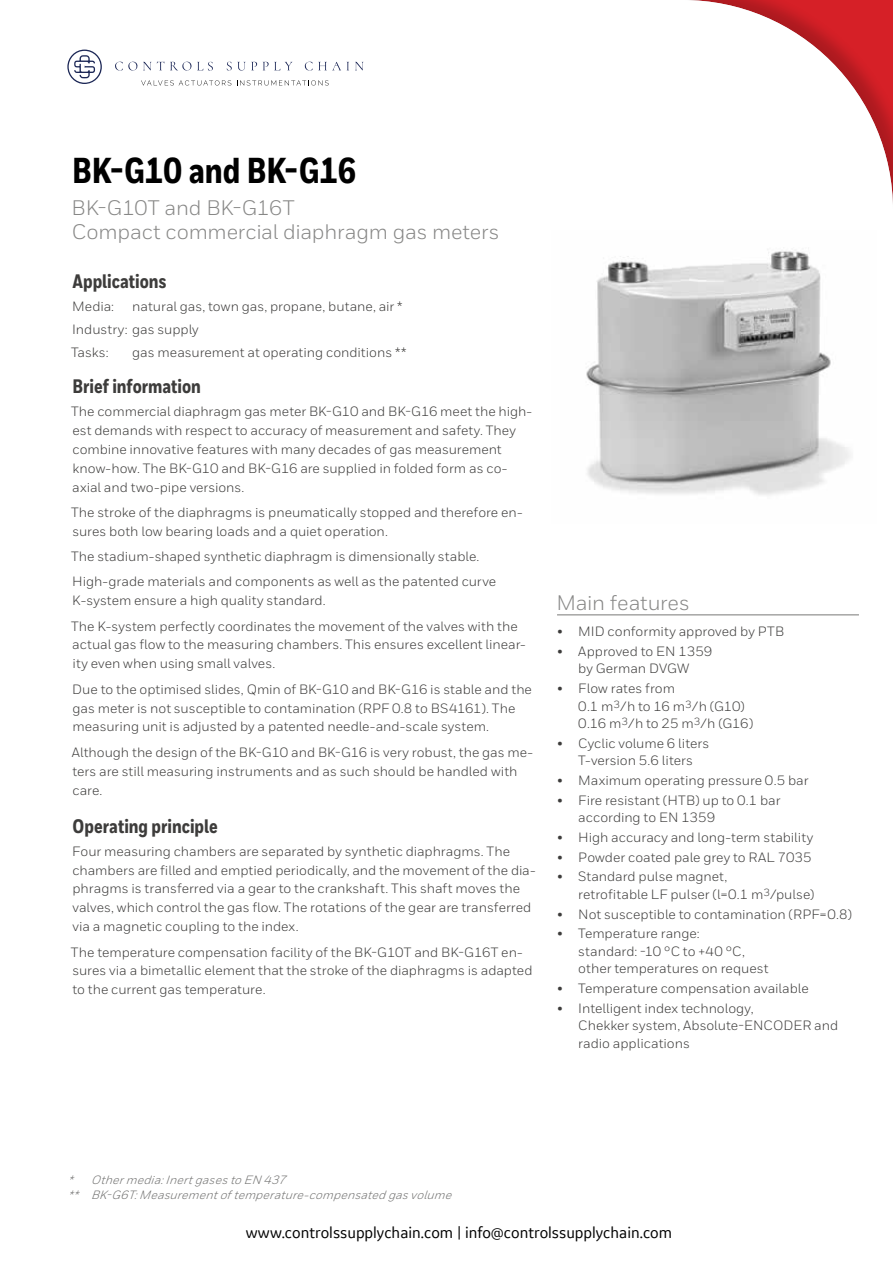
<style>
.page{position:relative;width:893px;height:1263px;background:#fff}
.page>*{position:absolute;margin:0;border:0;box-sizing:border-box;transform-origin:0 0}
.t1{font:800 36px "Honeywell Cond";letter-spacing:-.005em;color:#000}
.t2{font:21px/24px "Honeywell Sans";letter-spacing:-.01em;color:#878786}
.t3{font:800 19.5px "Honeywell Cond";color:#3d3c3b}
.t4{font:16.5px "GE Sans";color:#010101}
.t5{font:13.5px/18.9px "Honeywell Sans";color:#3d3c3b}
.t6{font:italic 12px/15.6px "Honeywell Sans";color:#70706f}
</style>
<div class="page">
<div style="left:617px;top:0;width:276px;height:276px;background:#000;opacity:.2"></div>
<img style="left:586px;top:231px;width:290px;height:264px">
<hr style="left:557px;top:614px;width:302px;height:1px;background:#878786">
<svg style="left:355px;top:62px;width:8px;height:8px"></svg>
<svg style="left:67px;top:50px;width:282px;height:36px"></svg>
<h1 class="t1" style="left:72px;top:148px;width:286px">BK-G10 and BK-G16</h1>
<h2 class="t2" style="left:72px;top:196px;width:429px">BK-G10T and BK-G16T<br>Compact commercial diaphragm gas meters</h2>
<h3 class="t3" style="left:72px;top:269px;width:95px">Applications</h3>
<p class="t5" style="left:72px;top:297px;width:43px">Media:</p>
<p class="t5" style="left:71px;top:295px;width:333px;line-height:23.1px;text-indent:61px">natural gas, town gas, propane, butane, air *<br>Industry: gas supply<br>Tasks:</p>
<p class="t5" style="left:132px;top:343px;width:276px">gas measurement at operating conditions **</p>
<h3 class="t3" style="left:73px;top:374px;width:130px">Brief information</h3>
<p class="t5" style="left:71px;top:402px;width:463px">The commercial diaphragm gas meter BK-G10 and BK-G16 meet the high&shy;est demands with respect to accuracy of measurement and safety. They combine innovative features with many decades of gas measurement know-how. The BK-G10 and BK-G16 are supplied in folded form as co&shy;axial and two-pipe versions.</p>
<p class="t5" style="left:71px;top:503px;width:453px">The stroke of the diaphragms is pneumatically stopped and therefore en&shy;sures both low bearing loads and a quiet operation.</p>
<p class="t5" style="left:71px;top:544px;width:427px;line-height:25.2px">The stadium-shaped synthetic diaphragm is dimensionally stable.<br>High-grade materials and components as well as the patented curve</p>
<p class="t5" style="left:71px;top:588px;width:448px;line-height:25.2px">K-system ensure a high quality standard.<br>The K-system perfectly coordinates the movement of the valves with the</p>
<p class="t5" style="left:72px;top:635px;width:455px">actual gas flow to the measuring chambers. This ensures excellent linear&shy;ity even when using small valves.</p>
<p class="t5" style="left:72px;top:679px;width:461px">Due to the optimised slides, Qmin of BK-G10 and BK-G16 is stable and the gas meter is not susceptible to contamination (RPF 0.8 to BS4161). The measuring unit is adjusted by a patented needle-and-scale system.</p>
<p class="t5" style="left:72px;top:743px;width:463px">Although the design of the BK-G10 and BK-G16 is very robust, the gas me&shy;ters are still measuring instruments and as such should be handled with care.</p>
<h3 class="t3" style="left:73px;top:814px;width:147px">Operating principle</h3>
<p class="t5" style="left:72px;top:841px;width:465px">Four measuring chambers are separated by synthetic diaphragms. The chambers are filled and emptied periodically, and the movement of the dia&shy;phragms is transferred via a gear to the crankshaft. This shaft moves the valves, which control the gas flow. The rotations of the gear are transferred via a magnetic coupling to the index.</p>
<p class="t5" style="left:71px;top:942px;width:463px">The temperature compensation facility of the BK-G10T and BK-G16T en&shy;sures via a bimetallic element that the stroke of the diaphragms is adapted to the current gas temperature.</p>
<h2 class="t2" style="left:556px;top:591px;width:135px">Main features</h2>
<p class="t5" style="left:557px;top:622px;width:229px">• MID conformity approved by PTB</p>
<p class="t5" style="left:557px;top:642px;width:157px;line-height:17.5px;text-align:center">• Approved to EN 1359 by German DVGW</p>
<p class="t5" style="left:578px;top:680px;width:176px;line-height:17.5px;text-indent:-21px">• Flow rates from<br>0.1 m<sup>3</sup>/h to 16 m<sup>3</sup>/h (G10)<br>0.16 m<sup>3</sup>/h to 25 m<sup>3</sup>/h (G16)</p>
<p class="t5" style="left:557px;top:734px;width:154px;line-height:17.5px;text-align:center">• Cyclic volume 6 liters<br>T-version 5.6 liters</p>
<p class="t5" style="left:557px;top:771px;width:253px">• Maximum operating pressure 0.5 bar</p>
<p class="t5" style="left:578px;top:791px;width:204px;line-height:17.5px;text-indent:-21px">• Fire resistant (HTB) up to 0.1 bar according to EN 1359</p>
<p class="t5" style="left:557px;top:828px;width:258px">• High accuracy and long-term stability</p>
<p class="t5" style="left:557px;top:847px;width:256px">• Powder coated pale grey to RAL 7035</p>
<p class="t5" style="left:578px;top:868px;width:238px;line-height:17.5px;text-indent:-21px">• Standard pulse magnet,<br>retrofitable LF pulser (l=0.1 m<sup>3</sup>/pulse)</p>
<p class="t5" style="left:557px;top:904px;width:297px">• Not susceptible to contamination (RPF=0.8)</p>
<p class="t5" style="left:578px;top:925px;width:192px;line-height:17.5px;text-indent:-21px">• Temperature range:<br>standard: -10 °C to +40 °C, other temperatures on request</p>
<p class="t5" style="left:557px;top:979px;width:253px">• Temperature compensation available</p>
<p class="t5" style="left:578px;top:999px;width:261px;line-height:17.5px;text-indent:-21px">• Intelligent index technology,<br>Chekker system, Absolute-ENCODER and radio applications</p>
<p class="t6" style="left:68px;top:1172px;width:387px">* Othermedia:Inertgases to EN 437<br>** BK-G6T:Measurementof temperature-compensated gas volume</p>
<p class="t4" style="left:246px;top:1222px;width:428px">www.controlssupplychain.com | info@controlssupplychain.com</p>
</div>
